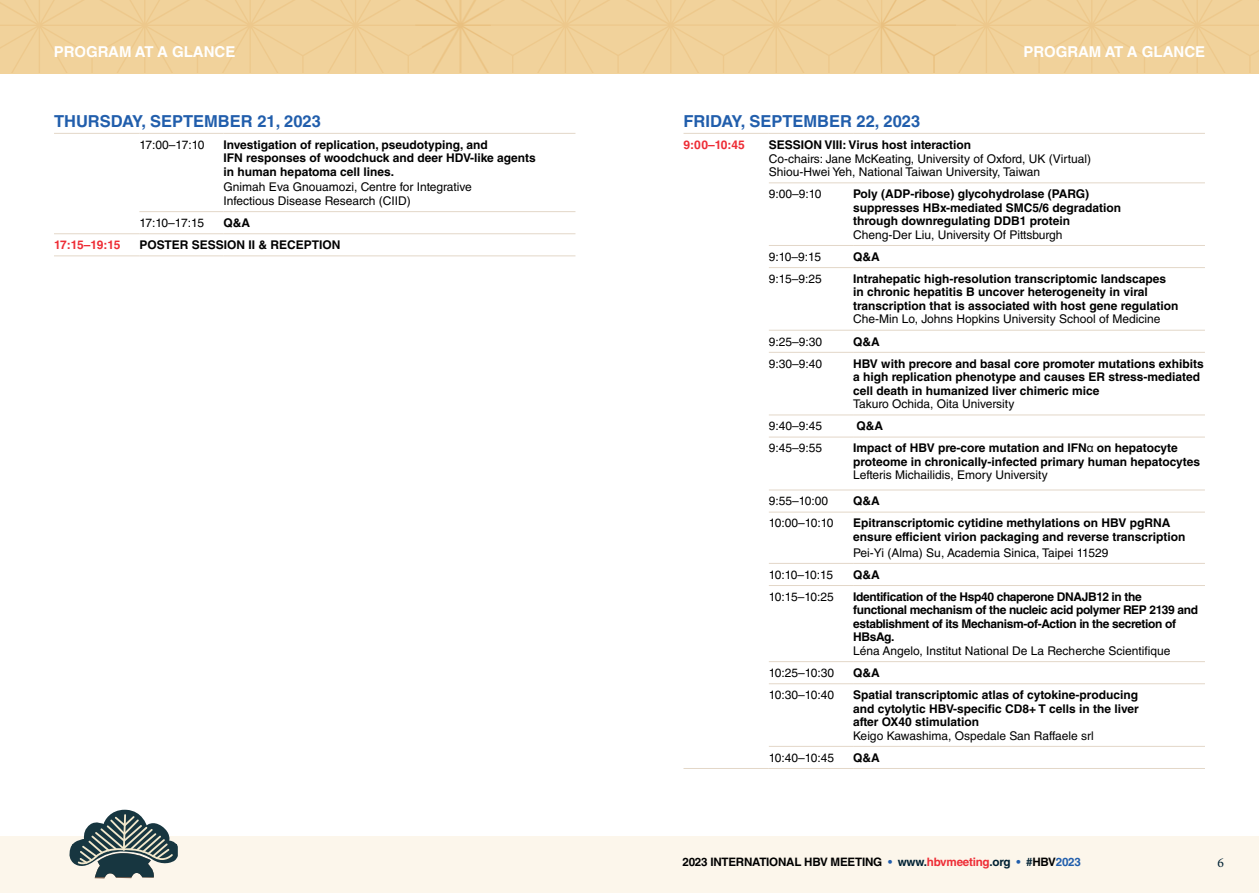
<style>
.page{position:relative;width:1259px;height:893px;background:#fff}
.page>*{position:absolute;margin:0;border:0;box-sizing:border-box;transform-origin:0 0}
.t1{font:700 16.5px "Helvetica LT Std";color:#215eac}
.t2{font:700 15px "Helvetica LT Std";color:#fff}
.t3{font:13.5px "Minion Pro";color:#002133}
.t4{font:700 12px/13.5px "Helvetica LT Std";color:#000}
.t5{font:12px/13.5px "Helvetica LT Std";color:#000}
.t6{font:700 12px/13.5px "Helvetica LT Std";letter-spacing:-.03em;color:#000}
.t7{font:700 12px "Helvetica LT Std";letter-spacing:-.035em;color:#ee2d36}
.t8{font:700 11.7px "Helvetica LT Std";letter-spacing:-.02em;color:#000}
.s1{font-family:"Arial Unicode MS";font-weight:400}
.s2{color:#215eac}
.s3{color:#002133}
.s4{color:#ee2d36}
</style>
<div class="page">
<div style="left:0;top:836px;width:1259px;height:57px;background:#fcf6eb"></div>
<svg style="left:0;top:0;width:1259px;height:72px;background:#f0d099"></svg>
<svg style="left:73px;top:810px;width:103px;height:34px"></svg>
<svg style="left:69px;top:844px;width:109px;height:22px"></svg>
<svg style="left:78px;top:814px;width:95px;height:64px"></svg>
<hr style="left:683px;top:133px;width:86px;height:1px;background:#e3d7c8">
<hr style="left:769px;top:133px;width:84px;height:1px;background:#e3d7c8">
<hr style="left:853px;top:133px;width:352px;height:1px;background:#e3d7c8">
<hr style="left:769px;top:245px;width:84px;height:1px;background:#e3d7c8">
<hr style="left:853px;top:245px;width:352px;height:1px;background:#e3d7c8">
<hr style="left:769px;top:267px;width:84px;height:1px;background:#e3d7c8">
<hr style="left:853px;top:267px;width:352px;height:1px;background:#e3d7c8">
<hr style="left:769px;top:330px;width:84px;height:1px;background:#e3d7c8">
<hr style="left:853px;top:330px;width:352px;height:1px;background:#e3d7c8">
<hr style="left:769px;top:352px;width:84px;height:1px;background:#e3d7c8">
<hr style="left:853px;top:352px;width:352px;height:1px;background:#e3d7c8">
<hr style="left:769px;top:415px;width:84px;height:1px;background:#e3d7c8">
<hr style="left:853px;top:415px;width:352px;height:1px;background:#e3d7c8">
<hr style="left:769px;top:437px;width:84px;height:1px;background:#e3d7c8">
<hr style="left:853px;top:437px;width:352px;height:1px;background:#e3d7c8">
<hr style="left:769px;top:490px;width:84px;height:1px;background:#e3d7c8">
<hr style="left:853px;top:490px;width:352px;height:1px;background:#e3d7c8">
<hr style="left:769px;top:512px;width:84px;height:1px;background:#e3d7c8">
<hr style="left:853px;top:512px;width:352px;height:1px;background:#e3d7c8">
<hr style="left:769px;top:563px;width:84px;height:1px;background:#e3d7c8">
<hr style="left:853px;top:563px;width:352px;height:1px;background:#e3d7c8">
<hr style="left:769px;top:585px;width:84px;height:1px;background:#e3d7c8">
<hr style="left:853px;top:585px;width:352px;height:1px;background:#e3d7c8">
<hr style="left:769px;top:661px;width:84px;height:1px;background:#e3d7c8">
<hr style="left:853px;top:661px;width:352px;height:1px;background:#e3d7c8">
<hr style="left:769px;top:746px;width:84px;height:1px;background:#e3d7c8">
<hr style="left:853px;top:746px;width:352px;height:1px;background:#e3d7c8">
<hr style="left:769px;top:768px;width:84px;height:1px;background:#e3d7c8">
<hr style="left:853px;top:768px;width:352px;height:1px;background:#e3d7c8">
<hr style="left:683px;top:768px;width:86px;height:1px;background:#e3d7c8">
<hr style="left:769px;top:683px;width:84px;height:1px;background:#e3d7c8">
<hr style="left:853px;top:683px;width:352px;height:1px;background:#e3d7c8">
<hr style="left:769px;top:182px;width:84px;height:1px;background:#e3d7c8">
<hr style="left:853px;top:182px;width:352px;height:1px;background:#e3d7c8">
<hr style="left:54px;top:133px;width:85px;height:1px;background:#e3d7c8">
<hr style="left:139px;top:133px;width:85px;height:1px;background:#e3d7c8">
<hr style="left:224px;top:133px;width:351px;height:1px;background:#e3d7c8">
<hr style="left:139px;top:211px;width:85px;height:1px;background:#e3d7c8">
<hr style="left:224px;top:211px;width:351px;height:1px;background:#e3d7c8">
<hr style="left:139px;top:233px;width:85px;height:1px;background:#e3d7c8">
<hr style="left:224px;top:233px;width:351px;height:1px;background:#e3d7c8">
<hr style="left:54px;top:255px;width:85px;height:1px;background:#e3d7c8">
<hr style="left:139px;top:255px;width:85px;height:1px;background:#e3d7c8">
<hr style="left:224px;top:255px;width:351px;height:1px;background:#e3d7c8">
<hr style="left:54px;top:233px;width:85px;height:1px;background:#e3d7c8">
<p class="t2" style="left:54px;top:42px;width:183px">PROGRAM AT A GLANCE</p>
<p class="t2" style="left:1023px;top:42px;width:183px">PROGRAM AT A GLANCE</p>
<h1 class="t1" style="left:54px;top:111px;width:268px">THURSDAY, SEPTEMBER 21, 2023</h1>
<p class="t5" style="left:139px;top:138px;width:67px">17:00–17:10</p>
<p class="t4" style="left:224px;top:138px;width:314px">Investigation of replication, pseudotyping, and<br>IFN responses of woodchuck and deer HDV-like agents in human hepatoma cell lines.</p>
<p class="t5" style="left:224px;top:180px;width:250px">Gnimah Eva Gnouamozi, Centre for Integrative<br>Infectious Disease Research (CIID)</p>
<p class="t5" style="left:139px;top:216px;width:66px">17:10–17:15</p>
<p class="t4" style="left:224px;top:216px;width:28px">Q&amp;A</p>
<p class="t7" style="left:54px;top:238px;width:68px">17:15–19:15</p>
<p class="t4" style="left:139px;top:238px;width:203px">POSTER SESSION II &amp; RECEPTION</p>
<h1 class="t1" style="left:683px;top:111px;width:238px">FRIDAY, SEPTEMBER 22, 2023</h1>
<p class="t7" style="left:683px;top:138px;width:63px">9:00–10:45</p>
<p class="t4" style="left:769px;top:138px;width:204px">SESSION VIII: Virus host interaction</p>
<p class="t5" style="left:769px;top:152px;width:324px">Co-chairs: Jane McKeating, University of Oxford, UK (Virtual)<br>Shiou-Hwei Yeh, National Taiwan University, Taiwan</p>
<p class="t5" style="left:769px;top:187px;width:54px">9:00–9:10</p>
<p class="t4" style="left:853px;top:187px;width:269px">Poly (ADP-ribose) glycohydrolase (PARG) suppresses HBx-mediated SMC5/6 degradation through downregulating DDB1 protein</p>
<p class="t5" style="left:853px;top:228px;width:211px">Cheng-Der Liu, University Of Pittsburgh</p>
<p class="t5" style="left:769px;top:250px;width:54px">9:10–9:15</p>
<p class="t4" style="left:853px;top:250px;width:28px">Q&amp;A</p>
<p class="t5" style="left:769px;top:272px;width:54px">9:15–9:25</p>
<p class="t4" style="left:853px;top:272px;width:327px">Intrahepatic high-resolution transcriptomic landscapes in chronic hepatitis B uncover heterogeneity in viral transcription that is associated with host gene regulation</p>
<p class="t5" style="left:853px;top:312px;width:309px">Che-Min Lo, Johns Hopkins University School of Medicine</p>
<p class="t5" style="left:769px;top:335px;width:55px">9:25–9:30</p>
<p class="t4" style="left:853px;top:334px;width:28px">Q&amp;A</p>
<p class="t5" style="left:769px;top:357px;width:55px">9:30–9:40</p>
<p class="t4" style="left:853px;top:357px;width:352px">HBV with precore and basal core promoter mutations exhibits a high replication phenotype and causes ER stress-mediated cell death in humanized liver chimeric mice</p>
<p class="t5" style="left:853px;top:397px;width:163px">Takuro Ochida, Oita University</p>
<p class="t5" style="left:769px;top:419px;width:55px">9:40–9:45</p>
<p class="t4" style="left:856px;top:419px;width:28px">Q&amp;A</p>
<p class="t5" style="left:769px;top:441px;width:55px">9:45–9:55</p>
<p class="t4" style="left:853px;top:441px;width:348px">Impact of HBV pre-core mutation and IFN<span class="s1">α</span> on hepatocyte proteome in chronically-infected primary human hepatocytes</p>
<p class="t5" style="left:853px;top:468px;width:196px">Lefteris Michailidis, Emory University</p>
<p class="t5" style="left:769px;top:494px;width:61px">9:55–10:00</p>
<p class="t4" style="left:853px;top:494px;width:28px">Q&amp;A</p>
<p class="t5" style="left:769px;top:516px;width:66px">10:00–10:10</p>
<p class="t4" style="left:853px;top:516px;width:334px">Epitranscriptomic cytidine methylations on HBV pgRNA ensure efficient virion packaging and reverse transcription</p>
<p class="t5" style="left:853px;top:546px;width:257px">Pei-Yi (Alma) Su, Academia Sinica, Taipei 11529</p>
<p class="t5" style="left:769px;top:568px;width:66px">10:10–10:15</p>
<p class="t4" style="left:853px;top:568px;width:28px">Q&amp;A</p>
<p class="t5" style="left:769px;top:590px;width:66px">10:15–10:25</p>
<p class="t6" style="left:853px;top:590px;width:346px">Identification of the Hsp40 chaperone DNAJB12 in the functional mechanism of the nucleic acid polymer REP 2139 and establishment of its Mechanism-of-Action in the secretion of HBsAg.</p>
<p class="t5" style="left:853px;top:644px;width:319px">Léna Angelo, Institut National De La Recherche Scientifique</p>
<p class="t5" style="left:769px;top:666px;width:67px">10:25–10:30</p>
<p class="t4" style="left:853px;top:666px;width:28px">Q&amp;A</p>
<p class="t5" style="left:769px;top:688px;width:67px">10:30–10:40</p>
<p class="t4" style="left:853px;top:688px;width:287px;text-align:justify">Spatial transcriptomic atlas of cytokine-producing and cytolytic HBV-specific CD8+ T cells in the liver after OX40 stimulation</p>
<p class="t5" style="left:853px;top:729px;width:242px">Keigo Kawashima, Ospedale San Raffaele srl</p>
<p class="t5" style="left:769px;top:751px;width:67px">10:40–10:45</p>
<p class="t4" style="left:853px;top:751px;width:28px">Q&amp;A</p>
<p class="t8" style="left:682px;top:855px;width:400px">2023 INTERNATIONAL HBV MEETING <span class="s2">•</span> <span class="s3">www.</span><span class="s4">hbvmeeting</span><span class="s3">.org</span> <span class="s2">•</span> <span class="s3">#</span>HBV<span class="s2">2023</span></p>
<p class="t3" style="left:1217px;top:853px;width:8px">6</p>
</div>
